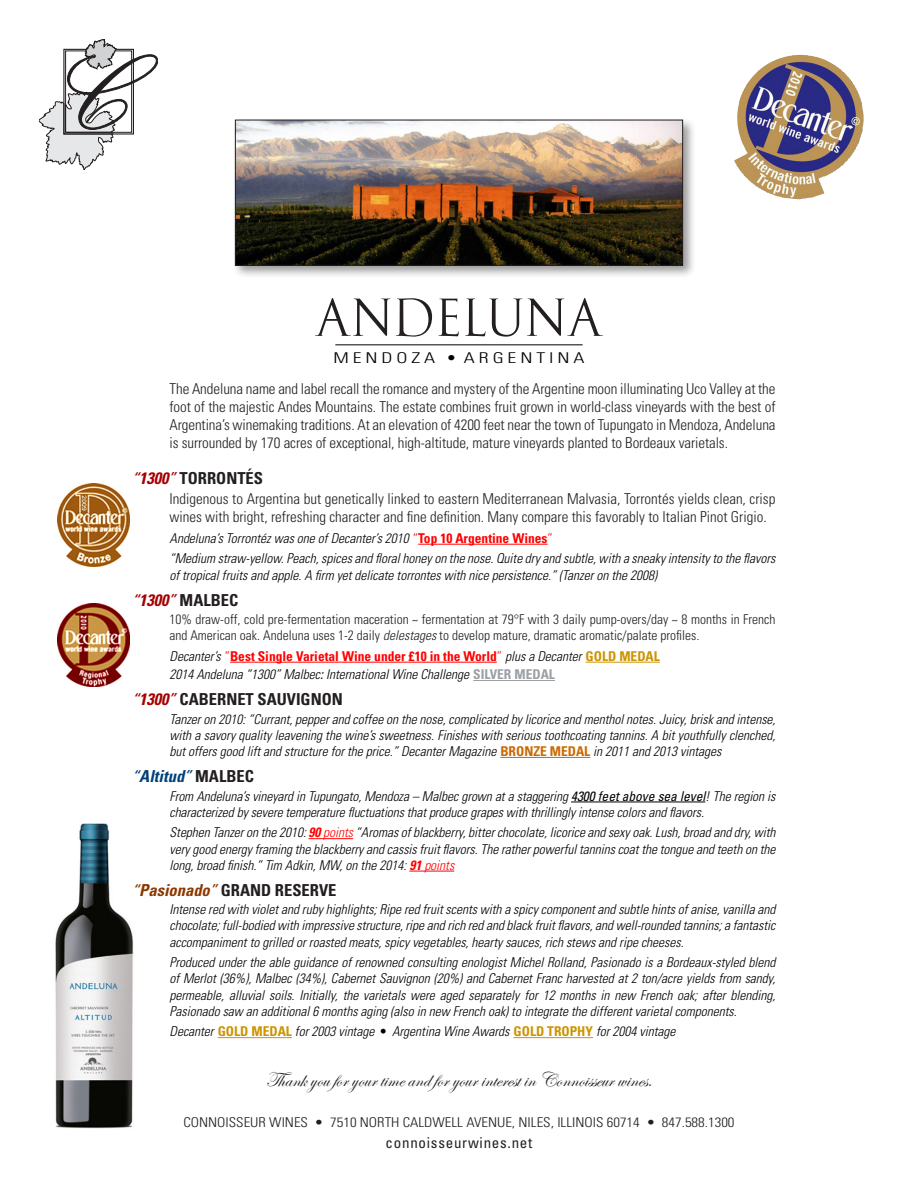
<style>
.page{position:relative;width:918px;height:1188px;background:#fff}
.page>*{position:absolute;margin:0;border:0;box-sizing:border-box;transform-origin:0 0}
.t1{font:51px "Cresci";color:#231f20}
.Winenameprice{font:21px "Edwardian Script ITC";color:#231f20}
.Martinelli_White_Win{font:700 condensed 16.5px "Univers";color:#231f20}
.Martinelli_White_Win-2{font:italic 700 condensed 16.5px "Univers";color:#004078}
.Martinelli_White_Tex{font:300 condensed 15px/18px "Univers";color:#231f20;text-align:justify}
.t2{font:condensed 15px "Univers";letter-spacing:.05em;color:#231f20}
.t3{font:300 condensed 14.85px "Univers";letter-spacing:.2em;color:#000;scale:1.33 1}
.Martinelli_White_Tex-2{font:italic 300 condensed 13.5px/16.2px "Univers";color:#000;text-align:justify}
.Martinelli_White_Tex-3{font:300 condensed 13.5px/16.2px "Univers";color:#231f20}
.Martinelli_White_Tex-4{font:700 condensed 13.5px "Univers";color:#f00}
.Martinelli_White_Tex-5{font:300 condensed 13.5px "Univers";color:#231f20;scale:1.1 1}
.s1{font-weight:400;font-style:italic;color:#a60002}
.s2{font-style:italic;color:#a60002}
.s3{font-style:normal;color:#f00}
.s4{font-weight:700;font-style:normal;color:#f00}
.s5{font-style:italic}
.s6{font-weight:300;font-style:italic;color:#000}
.s7{font-weight:300}
.s8{color:#cc9400}
.s9{font-weight:400}
.s10{font-weight:700;font-style:normal;color:#9ba0a4}
.s11{font-weight:700;font-style:normal;color:#cc6900}
.s12{font-style:normal;color:#231f20}
.s13{font-weight:700;color:#f00}
.s14{color:#f00}
.s15{font-weight:400;font-style:italic;color:#8c3800}
.s16{font-style:italic;color:#8c3800}
.s17{font-weight:700;font-style:normal;color:#cc9400}
.s18{font-weight:700;font-style:normal}
</style>
<div class="page">
<img style="left:55px;top:823px;width:79px;height:306px">
<hr style="left:335px;top:345px;width:248px;height:1px;background:#000">
<hr style="left:418px;top:544px;width:130px;height:1px;background:#f00">
<hr style="left:230px;top:662px;width:267px;height:1px;background:#f00">
<hr style="left:586px;top:662px;width:74px;height:1px;background:#cc9400">
<hr style="left:473px;top:680px;width:82px;height:1px;background:#9ba0a4">
<hr style="left:500px;top:757px;width:90px;height:1px;background:#cc6900">
<hr style="left:571px;top:802px;width:134px;height:1px;background:#000">
<hr style="left:309px;top:838px;width:44px;height:1px;background:#f00">
<hr style="left:409px;top:871px;width:45px;height:1px;background:#f00">
<hr style="left:218px;top:1037px;width:74px;height:1px;background:#cc9400">
<hr style="left:514px;top:1037px;width:79px;height:1px;background:#cc9400">
<svg style="left:39px;top:39px;width:119px;height:131px"></svg>
<div style="left:232px;top:117px;width:464px;height:162px;background:#231f20;opacity:.45"></div>
<img style="left:237px;top:122px;width:444px;height:142px">
<div style="left:235px;top:120px;width:448px;height:146px;border:1px solid #231f20"></div>
<img style="left:57px;top:603px;width:72px;height:83px">
<img style="left:57px;top:483px;width:72px;height:83px">
<img style="left:734px;top:55px;width:105px;height:144px">
<p class="t1" style="left:315px;top:288px;width:289px">ANDELUNA</p>
<p class="t3" style="left:333px;top:349px;width:190px">MENDOZA • ARGENTINA</p>
<p class="Martinelli_White_Tex" style="left:170px;top:380px;width:608px">The Andeluna name and label recall the romance and mystery of the Argentine moon illuminating Uco Valley at the foot of the majestic Andes Mountains. The estate combines fruit grown in world-class vineyards with the best of Argentina’s winemaking traditions. At an elevation of 4200 feet near the town of Tupungato in Mendoza, Andeluna is surrounded by 170 acres of exceptional, high-altitude, mature vineyards planted to Bordeaux varietals.</p>
<p class="Martinelli_White_Win" style="left:132px;top:468px;width:133px"><span class="s1">“</span><span class="s2">1300</span><span class="s1">”</span> TORRONTÉS</p>
<p class="Martinelli_White_Tex" style="left:170px;top:490px;width:607px">Indigenous to Argentina but genetically linked to eastern Mediterranean Malvasia, Torrontés yields clean, crisp wines with bright, refreshing character and fine definition. Many compare this favorably to Italian Pinot Grigio.</p>
<p class="Martinelli_White_Tex-2" style="left:170px;top:530px;width:385px">Andeluna’s Torrontéz was one of Decanter’s 2010 <span class="s3">“</span><span class="s4">Top 10 Argentine Wines</span><span class="s3">”</span></p>
<p class="Martinelli_White_Tex-2" style="left:170px;top:551px;width:607px">“Medium straw-yellow. Peach, spices and floral honey on the nose. Quite dry and subtle, with a sneaky intensity to the flavors of tropical fruits and apple. A firm yet delicate torrontes with nice persistence.” (Tanzer on the 2008)</p>
<p class="Martinelli_White_Win" style="left:132px;top:590px;width:108px"><span class="s1">“</span><span class="s2">1300</span><span class="s1">”</span> MALBEC</p>
<p class="Martinelli_White_Tex-3" style="left:170px;top:611px;width:608px">10% draw-off, cold pre-fermentation maceration ~ fermentation at 79°F with 3 daily pump-overs/day ~ 8 months in French and American oak. Andeluna uses 1-2 daily <span class="s5">delestages</span> to develop mature, dramatic aromatic/palate profiles<span class="s5">.</span></p>
<p class="Martinelli_White_Tex-4" style="left:170px;top:648px;width:492px"><span class="s6">Decanter’s</span> <span class="s7">”</span>Best Single Varietal Wine under £10 in the World<span class="s7">”</span> <span class="s6">plus a Decanter</span> <span class="s8">GOLD MEDAL</span></p>
<p class="Martinelli_White_Tex-2" style="left:170px;top:666px;width:387px">2014 Andeluna “1300” Malbec<span class="s9">:</span> International Wine Challenge <span class="s10">SILVER MEDAL</span></p>
<p class="Martinelli_White_Win" style="left:132px;top:689px;width:212px"><span class="s1">“</span><span class="s2">1300</span><span class="s1">”</span> CABERNET SAUVIGNON</p>
<p class="Martinelli_White_Tex-2" style="left:170px;top:711px;width:608px">Tanzer on 2010: “Currant, pepper and coffee on the nose, complicated by licorice and menthol notes. Juicy, brisk and intense, with a savory quality leavening the wine’s sweetness. Finishes with serious toothcoating tannins. A bit youthfully clenched, but offers good lift and structure for the price.” Decanter Magazine <span class="s11">BRONZE MEDAL</span> in 2011 and 2013 vintages</p>
<p class="Martinelli_White_Win-2" style="left:132px;top:766px;width:123px"><span class="s9">“</span>Altitud<span class="s9">”</span> <span class="s12">MALBEC</span></p>
<p class="Martinelli_White_Tex-2" style="left:170px;top:788px;width:608px">From Andeluna’s vineyard in Tupungato, Mendoza – Malbec grown at a staggering <span class="s9">4300 feet above sea level</span>! The region is characterized by severe temperature fluctuations that produce grapes with thrillingly intense colors and flavors.</p>
<p class="Martinelli_White_Tex-2" style="left:170px;top:824px;width:608px">Stephen Tanzer on the 2010: <span class="s13">90</span> <span class="s14">points</span> “Aromas of blackberry, bitter chocolate, licorice and sexy oak. Lush, broad and dry, with very good energy framing the blackberry and cassis fruit flavors. The rather powerful tannins coat the tongue and teeth on the long, broad finish.” Tim Adkin, MW, on the 2014: <span class="s13">91</span> <span class="s14">points</span></p>
<p class="Martinelli_White_Win" style="left:132px;top:880px;width:206px"><span class="s15">“</span><span class="s16">Pasionado</span><span class="s15">”</span> GRAND RESERVE</p>
<p class="Martinelli_White_Tex-2" style="left:170px;top:901px;width:608px">Intense red with violet and ruby highlights; Ripe red fruit scents with a spicy component and subtle hints of anise, vanilla and chocolate; full-bodied with impressive structure, ripe and rich red and black fruit flavors, and well-rounded tannins; a fantastic accompaniment to grilled or roasted meats, spicy vegetables, hearty sauces, rich stews and ripe cheeses.</p>
<p class="Martinelli_White_Tex-2" style="left:170px;top:954px;width:608px">Produced under the able guidance of renowned consulting enologist Michel Rolland, Pasionado is a Bordeaux-styled blend of Merlot (36%), Malbec (34%), Cabernet Sauvignon (20%) and Cabernet Franc harvested at 2 ton/acre yields from sandy, permeable, alluvial soils. Initially, the varietals were aged separately for 12 months in new French oak; after blending, Pasionado saw an additional 6 months aging (also in new French oak) to integrate the different varietal components.</p>
<p class="Martinelli_White_Tex-2" style="left:170px;top:1023px;width:507px">Decanter <span class="s17">GOLD MEDAL</span> for 2003 vintage <span class="s18">•</span> Argentina Wine Awards <span class="s17">GOLD TROPHY</span> for 2004 vintage</p>
<p class="Winenameprice" style="left:266px;top:1068px;width:388px">Thank you for your time and for your interest in Connoisseur wines.</p>
<p class="Martinelli_White_Tex-5" style="left:183px;top:1114px;width:502px">CONNOISSEUR WINES • 7510 NORTH CALDWELL AVENUE, NILES, ILLINOIS 60714 • 847.588.1300</p>
<p class="t2" style="left:386px;top:1133px;width:148px">connoisseurwines.net</p>
</div>
